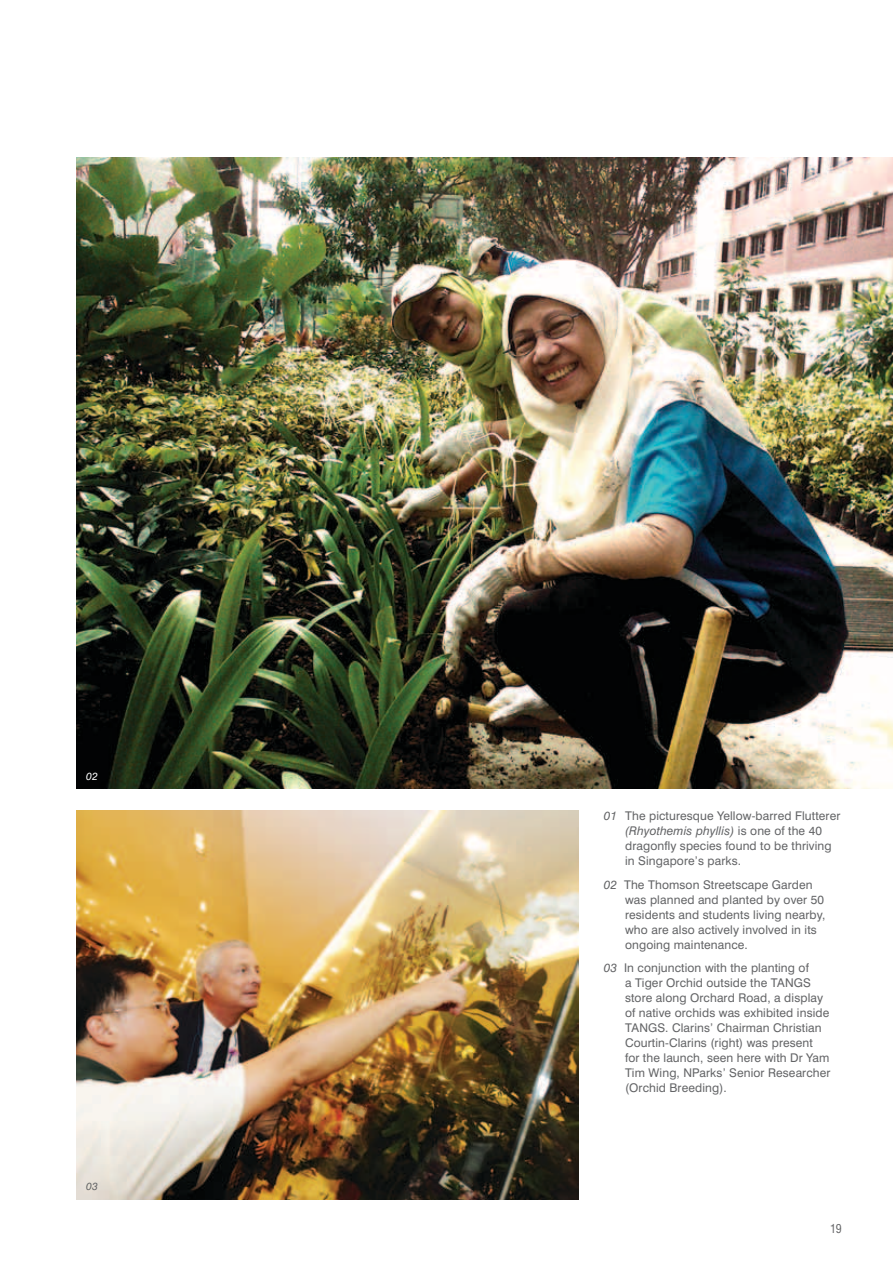
<style>
.page{position:relative;width:893px;height:1263px;background:#fff}
.page>*{position:absolute;margin:0;border:0;box-sizing:border-box;transform-origin:0 0}
.t1{font:12px/15px "Swiss 721 BT";letter-spacing:.01em;color:#636466}
.t2{font:condensed 12px "Swiss 721 BT";color:#636466}
.t3{font:italic 10.5px "Swiss 721 BT";color:#fff}
.t4{font:italic 10.5px "Swiss 721 BT";color:#636466}
.s1{font-style:italic}
</style>
<div class="page">
<img style="left:77px;top:158px;width:816px;height:631px">
<img style="left:77px;top:810px;width:501px;height:389px">
<p class="t3" style="left:86px;top:770px;width:13px">02</p>
<p class="t4" style="left:86px;top:1180px;width:13px">03</p>
<p class="t1" style="left:625px;top:808px;width:217px;text-indent:-21px"><span class="s1">01</span> The picturesque Yellow-barred Flutterer <span class="s1">(Rhyothemis phyllis)</span> is one of the 40 dragonfly species found to be thriving in Singapore’s parks.</p>
<p class="t1" style="left:625px;top:877px;width:202px;text-indent:-21px"><span class="s1">02</span> The Thomson Streetscape Garden was planned and planted by over 50 residents and students living nearby, who are also actively involved in its ongoing maintenance.</p>
<p class="t1" style="left:625px;top:960px;width:207px;text-indent:-21px"><span class="s1">03</span> In conjunction with the planting of<br>a Tiger Orchid outside the TANGS store along Orchard Road, a display of native orchids was exhibited inside TANGS. Clarins’ Chairman Christian Courtin-Clarins (right) was present<br>for the launch, seen here with Dr Yam Tim Wing, NParks’ Senior Researcher (Orchid Breeding).</p>
<p class="t2" style="left:830px;top:1221px;width:13px">19</p>
</div>
